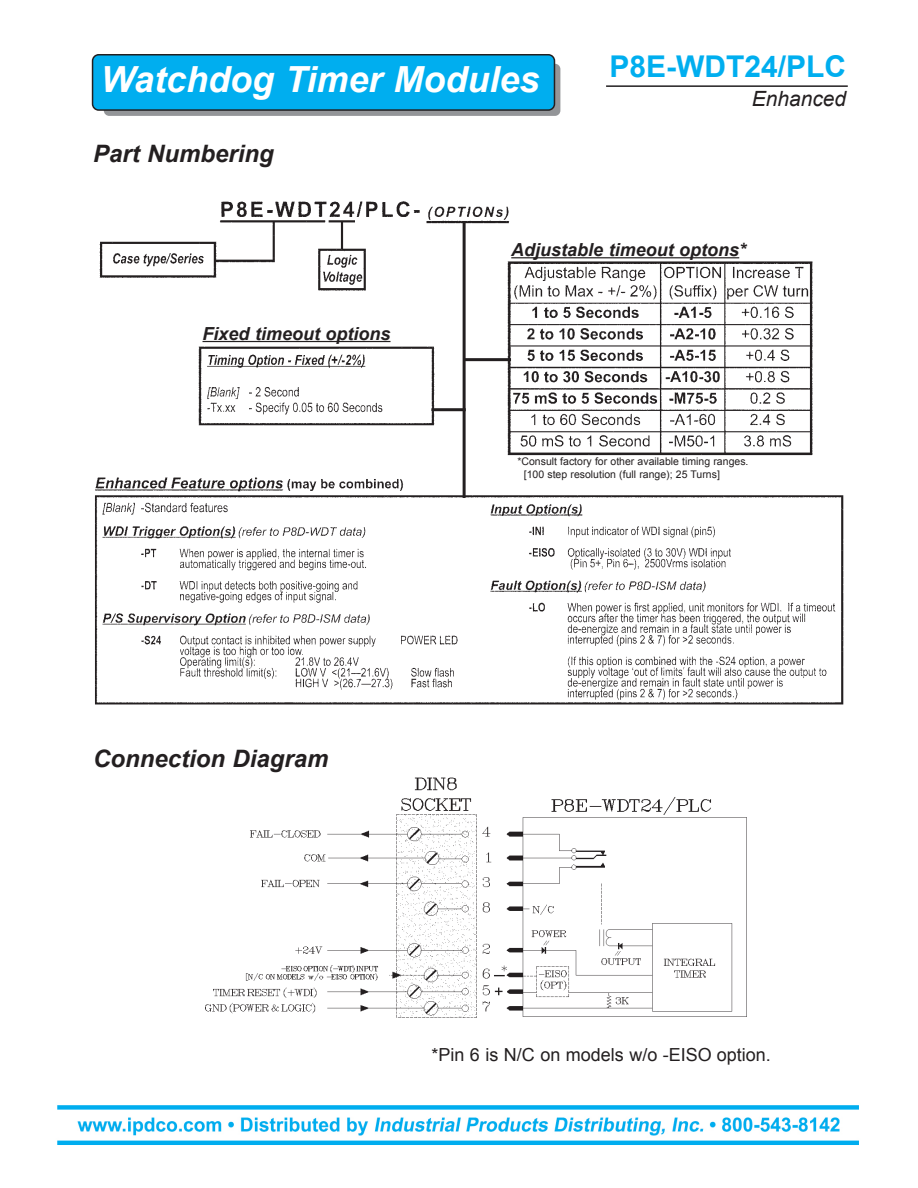
<style>
.page{position:relative;width:918px;height:1188px;background:#fff}
.page>*{position:absolute;margin:0;border:0;box-sizing:border-box;transform-origin:0 0}
.t1{font:italic 700 36px "Arial";color:#fff}
.t2{font:700 30px "Arial";color:#00aeef}
.t3{font:italic 700 24px "Arial";color:#231f20}
.t4{font:italic 21px "Arial";color:#231f20}
.t5{font:italic 700 18px "Arial";color:#231f20}
.t6{font:18px "Arial";color:#231f20}
.t7{font:10.5px/12.6px "Arial";color:#231f20}
</style>
<div class="page">
<hr style="left:606px;top:85px;width:242px;height:2px;background:#231f20">
<div style="left:104px;top:64px;width:456px;height:52px;background:#939598;border-radius:5px"></div>
<svg style="left:92px;top:54px;width:463px;height:57px;background:#02a5e2"></svg>
<img style="left:99px;top:201px;width:415px;height:93px">
<img style="left:95px;top:476px;width:749px;height:229px">
<img style="left:205px;top:777px;width:542px;height:241px">
<img style="left:198px;top:346px;width:240px;height:80px">
<img style="left:507px;top:261px;width:306px;height:195px">
<hr style="left:431px;top:408px;width:35px;height:3px;background:#231f20">
<hr style="left:463px;top:223px;width:3px;height:275px;background:#231f20">
<hr style="left:464px;top:358px;width:47px;height:3px;background:#231f20">
<hr style="left:511px;top:257px;width:228px;height:1px;background:#231f20">
<hr style="left:203px;top:341px;width:188px;height:1px;background:#231f20">
<img style="left:57px;top:1105px;width:802px;height:40px">
<svg style="left:420px;top:1114px;width:9px;height:9px"></svg>
<svg style="left:645px;top:1114px;width:8px;height:9px"></svg>
<h1 class="t1" style="left:101px;top:59px;width:440px">Watchdog Timer Modules</h1>
<h2 class="t2" style="left:610px;top:50px;width:238px">P8E-WDT24/PLC</h2>
<h3 class="t4" style="left:752px;top:87px;width:96px">Enhanced</h3>
<h3 class="t3" style="left:93px;top:141px;width:182px">Part Numbering</h3>
<h3 class="t5" style="left:203px;top:323px;width:190px">Fixed timeout options</h3>
<h3 class="t3" style="left:93px;top:746px;width:237px">Connection Diagram</h3>
<h3 class="t5" style="left:511px;top:240px;width:236px">Adjustable timeout optons*</h3>
<p class="t7" style="left:524px;top:455px;width:226px;text-indent:-6px">*Consult factory for other available timing ranges. [100 step resolution (full range); 25 Turns]</p>
<h3 class="t6" style="left:431px;top:1045px;width:341px">*Pin 6 is N/C on models w/o -EISO option.</h3>
</div>
